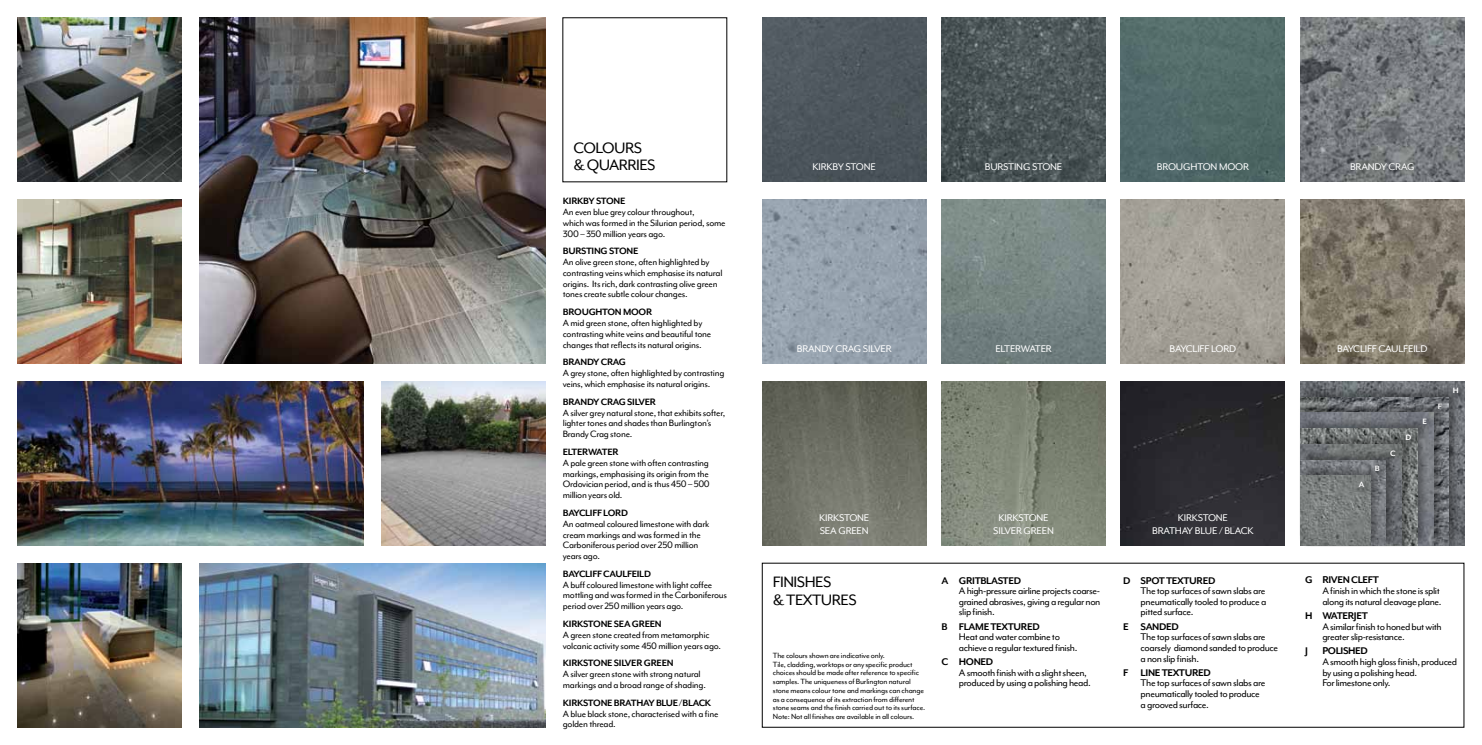
<style>
.page{position:relative;width:1482px;height:745px;background:#fff}
.page>*{position:absolute;margin:0;border:0;box-sizing:border-box;transform-origin:0 0}
.t1{font:17.5px/17.5px "Mr Eaves Mod R";color:#000}
.t2{font:11.25px/10.6px "Mr Eaves Mod R";letter-spacing:-.035em;color:#000}
.t3{font:11.25px/12.5px "Mr Eaves Mod R";letter-spacing:-.015em;color:#fff}
.t4{font:11.25px "Mr Eaves Mod B";letter-spacing:-.035em;color:#000}
.t5{font:10.62px/10.8px "Mr Eaves Mod R";letter-spacing:-.025em;color:#000}
.t6{font:10.62px "Mr Eaves Mod B";letter-spacing:-.025em;color:#000}
.t7{font:9px "Mr Eaves Mod B";color:#fff}
.t8{font:8.75px/8.8px "Mr Eaves Mod R";letter-spacing:-.02em;color:#000}
</style>
<div class="page">
<img style="left:1300px;top:381px;width:163px;height:164px">
<div style="left:1298px;top:385px;width:161px;height:162px;background:#000;opacity:.35"></div>
<img style="left:1300px;top:397px;width:147px;height:148px">
<div style="left:1298px;top:400px;width:146px;height:147px;background:#000;opacity:.35"></div>
<img style="left:1300px;top:412px;width:132px;height:133px">
<div style="left:1298px;top:417px;width:130px;height:130px;background:#000;opacity:.35"></div>
<img style="left:1300px;top:428px;width:116px;height:117px">
<div style="left:1298px;top:432px;width:115px;height:115px;background:#000;opacity:.35"></div>
<img style="left:1300px;top:444px;width:100px;height:101px">
<div style="left:1298px;top:448px;width:99px;height:99px;background:#000;opacity:.35"></div>
<img style="left:1300px;top:460px;width:85px;height:85px">
<div style="left:1298px;top:463px;width:83px;height:84px;background:#000;opacity:.35"></div>
<img style="left:1300px;top:475px;width:69px;height:70px">
<div style="left:1418px;top:414px;width:16px;height:18px;background:#000;opacity:.85"></div>
<div style="left:1433px;top:399px;width:16px;height:17px;background:#000;opacity:.85"></div>
<div style="left:1448px;top:383px;width:18px;height:18px;background:#000;opacity:.85"></div>
<div style="left:1401px;top:430px;width:18px;height:18px;background:#000;opacity:.85"></div>
<div style="left:1386px;top:446px;width:17px;height:18px;background:#000;opacity:.85"></div>
<div style="left:1355px;top:477px;width:17px;height:18px;background:#000;opacity:.85"></div>
<div style="left:1370px;top:461px;width:17px;height:18px;background:#000;opacity:.85"></div>
<img style="left:762px;top:18px;width:164px;height:164px">
<img style="left:941px;top:18px;width:164px;height:164px">
<img style="left:1120px;top:18px;width:164px;height:164px">
<img style="left:762px;top:199px;width:164px;height:164px">
<img style="left:1300px;top:18px;width:163px;height:164px">
<img style="left:941px;top:199px;width:164px;height:164px">
<img style="left:1300px;top:199px;width:163px;height:164px">
<img style="left:941px;top:381px;width:164px;height:164px">
<img style="left:1120px;top:199px;width:164px;height:164px">
<img style="left:1120px;top:381px;width:164px;height:164px">
<img style="left:762px;top:381px;width:164px;height:164px">
<img style="left:199px;top:18px;width:346px;height:345px">
<img style="left:199px;top:563px;width:346px;height:163px">
<img style="left:18px;top:563px;width:164px;height:163px">
<img style="left:18px;top:18px;width:164px;height:164px">
<img style="left:18px;top:199px;width:164px;height:164px">
<img style="left:18px;top:381px;width:345px;height:164px">
<img style="left:381px;top:381px;width:164px;height:164px">
<h1 class="t1" style="left:573px;top:139px;width:35px">Colours<br>&amp; Quarries</h1>
<p class="t6" style="left:562px;top:195px;width:63px">KIRKBY STONE</p>
<p class="t5" style="left:562px;top:206px;width:164px">An even blue grey colour throughout,<br>which was formed in the Silurian period, some<br>300 – 350 million years ago.</p>
<p class="t6" style="left:562px;top:245px;width:76px">BURSTING STONE</p>
<p class="t5" style="left:562px;top:256px;width:161px">An olive green stone, often highlighted by contrasting veins which emphasise its natural origins. Its rich, dark contrasting olive green tones create subtle colour changes.</p>
<p class="t6" style="left:562px;top:306px;width:91px">BROUGHTON MOOR</p>
<p class="t5" style="left:562px;top:317px;width:150px">A mid green stone, often highlighted by contrasting white veins and beautiful tone changes that reflects its natural origins.</p>
<p class="t6" style="left:562px;top:356px;width:65px">BRANDY CRAG</p>
<p class="t5" style="left:562px;top:367px;width:163px">A grey stone, often highlighted by contrasting veins, which emphasise its natural origins.</p>
<p class="t6" style="left:562px;top:395px;width:95px">BRANDY CRAG SILVER</p>
<p class="t5" style="left:562px;top:407px;width:164px">A silver grey natural stone, that exhibits softer, lighter tones and shades than Burlington’s<br>Brandy Crag stone.</p>
<p class="t6" style="left:562px;top:445px;width:57px">ELTERWATER</p>
<p class="t5" style="left:562px;top:457px;width:148px;text-align:justify">A pale green stone with often contrasting markings, emphasising its origin from the Ordovician period, and is thus 450 – 500 million years old.</p>
<p class="t6" style="left:562px;top:506px;width:65px">BAYCLIFF LORD</p>
<p class="t5" style="left:562px;top:517px;width:148px">An oatmeal coloured limestone with dark cream markings and was formed in the<br>Carboniferous period over 250 million years ago.</p>
<p class="t6" style="left:562px;top:567px;width:88px">BAYC LIFF CAULFE ILD</p>
<p class="t5" style="left:562px;top:578px;width:166px">A buff coloured limestone with light coffee mottling and was formed in the Carboniferous period over 250 million years ago.</p>
<p class="t6" style="left:562px;top:617px;width:100px">KIRKSTONE SEA GREEN</p>
<p class="t5" style="left:562px;top:628px;width:160px">A green stone created from metamorphic volcanic activity some 450 million years ago.</p>
<p class="t6" style="left:562px;top:656px;width:112px">KIRKSTONE SILVER GREEN</p>
<p class="t5" style="left:562px;top:668px;width:144px">A silver green stone with strong natural markings and a broad range of shading.</p>
<p class="t6" style="left:562px;top:696px;width:150px">KIRKSTONE BRATHAY BLUE / BLACK</p>
<p class="t5" style="left:562px;top:707px;width:157px">A blue black stone, characterised with a fine golden thread.</p>
<p class="t3" style="left:812px;top:160px;width:65px">KIRKBY STONE</p>
<p class="t3" style="left:984px;top:160px;width:79px">BURSTING STONE</p>
<p class="t3" style="left:1156px;top:160px;width:94px">BROUGHTON MOOR</p>
<p class="t3" style="left:1349px;top:160px;width:65px">BRANDY CRAG</p>
<p class="t3" style="left:796px;top:342px;width:96px">BRANDY CRAG SILVER</p>
<p class="t3" style="left:1169px;top:342px;width:67px">BAYC LIFF LORD</p>
<p class="t3" style="left:995px;top:342px;width:58px">ELTERWATER</p>
<p class="t3" style="left:1336px;top:342px;width:91px">BAYC LIFF CAULFEILD</p>
<p class="t7" style="left:1452px;top:384px;width:7px">H</p>
<p class="t7" style="left:1437px;top:400px;width:6px">F</p>
<p class="t7" style="left:1421px;top:415px;width:6px">E</p>
<p class="t7" style="left:1405px;top:432px;width:7px">D</p>
<p class="t7" style="left:1389px;top:447px;width:7px">C</p>
<p class="t7" style="left:1374px;top:463px;width:6px">B</p>
<p class="t7" style="left:1358px;top:478px;width:7px">A</p>
<p class="t3" style="left:819px;top:511px;width:33px">kirkstone sea green</p>
<p class="t3" style="left:993px;top:511px;width:44px;text-indent:5px">kirkstone silver green</p>
<p class="t3" style="left:1177px;top:511px;width:27px">kirkstone</p>
<p class="t3" style="left:1152px;top:524px;width:7px">bratha</p>
<p class="t3" style="left:1186px;top:524px;width:15px">y blue</p>
<p class="t3" style="left:1218px;top:524px;width:36px">/ black</p>
<h1 class="t1" style="left:772px;top:573px;width:49px">Finishes<br>&amp; Textures</h1>
<p class="t8" style="left:772px;top:650px;width:154px">The colours shown are indicative only.<br>Tile, cladding, worktops or any specific product choices should be made after reference to specific samples. The uniqueness of Burlington natural stone means colour tone and markings can change as a consequence of its extraction from different stone seams and the finish carried out to its surface.<br>Note: Not all finishes are available in all colours.</p>
<p class="t4" style="left:941px;top:573px;width:74px">A G RITBLASTED</p>
<p class="t2" style="left:958px;top:585px;width:143px;text-align:justify">A high-pressure airline projects coarse&shy;grained abrasives, giving a regular non slip finish.</p>
<p class="t4" style="left:941px;top:619px;width:35px">B FLAME</p>
<p class="t4" style="left:990px;top:619px;width:44px">TEXTURED</p>
<p class="t2" style="left:958px;top:631px;width:120px">Heat and water combine to achieve a regular textured finish.</p>
<p class="t4" style="left:941px;top:655px;width:46px">C HONED</p>
<p class="t2" style="left:958px;top:666px;width:133px">A smooth finish with a slight sheen, produced by using a polishing head.</p>
<p class="t4" style="left:1123px;top:573px;width:87px">D SPOT TEXTURED</p>
<p class="t2" style="left:1140px;top:585px;width:127px;text-align:justify">The top surfaces of sawn slabs are pneumatically tooled to produce a pitted surface.</p>
<p class="t4" style="left:1123px;top:619px;width:57px">E SANDED</p>
<p class="t2" style="left:1140px;top:631px;width:139px">The top surfaces of sawn slabs are coarsely diamond sanded to produce a non slip finish.</p>
<p class="t4" style="left:1123px;top:665px;width:82px">F LINE TEXTURED</p>
<p class="t2" style="left:1140px;top:677px;width:126px">The top surfaces of sawn slabs are pneumatically tooled to produce a grooved surface.</p>
<p class="t4" style="left:1304px;top:573px;width:75px">G RIVEN CLEFT</p>
<p class="t2" style="left:1322px;top:585px;width:121px">A finish in which the stone is split along its natural cleavage plane.</p>
<p class="t4" style="left:1304px;top:608px;width:64px">H WATERJET</p>
<p class="t2" style="left:1322px;top:620px;width:121px">A similar finish to honed but with greater slip-resistance.</p>
<p class="t4" style="left:1304px;top:644px;width:3px">J</p>
<p class="t4" style="left:1322px;top:644px;width:28px">POLISHED</p>
<p class="t2" style="left:1322px;top:655px;width:136px">A smooth high gloss finish, produced by using a polishing head.<br>For limestone only.</p>
</div>
